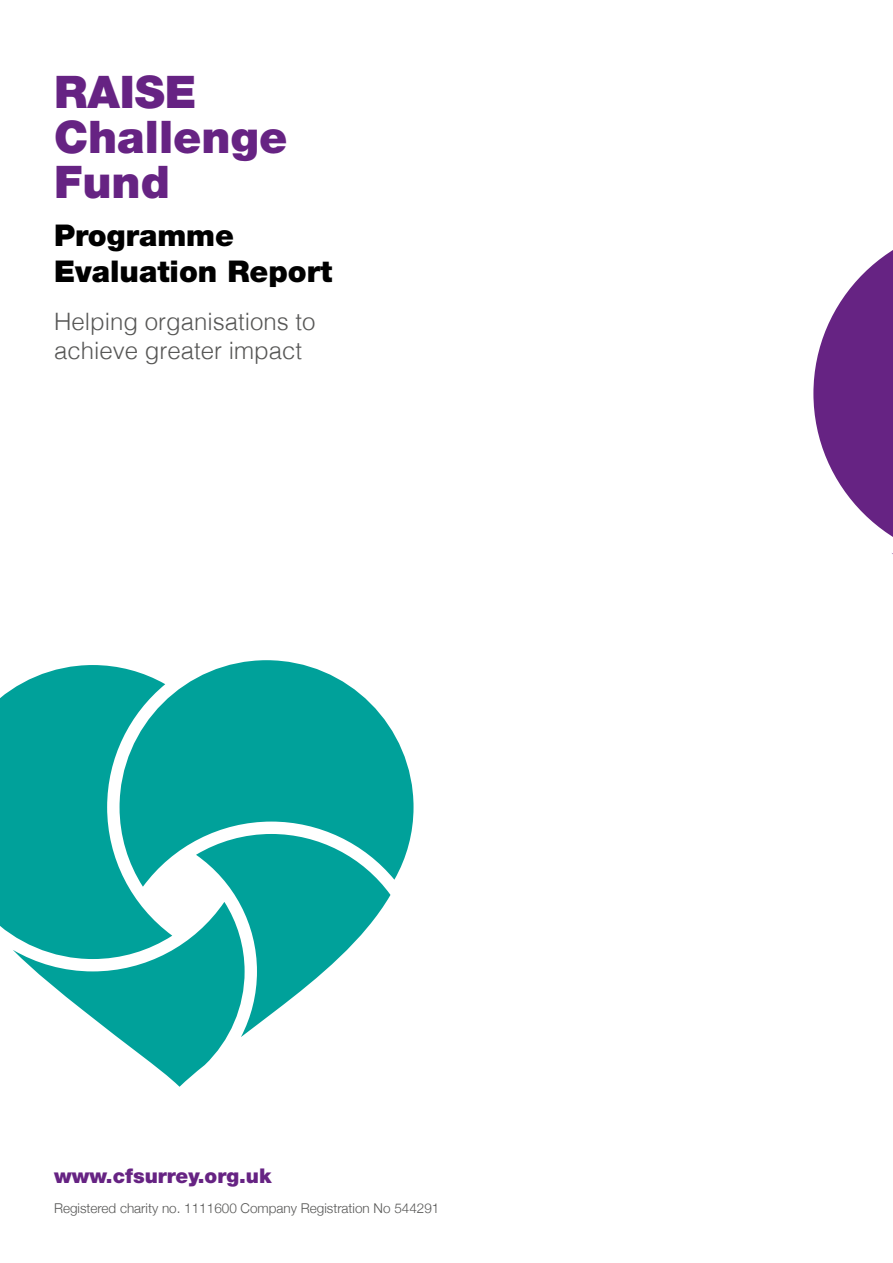
<style>
.page{position:relative;width:893px;height:1263px;background:#fff}
.page>*{position:absolute;margin:0;border:0;box-sizing:border-box;transform-origin:0 0}
.t1{font:900 45px/45px "Helvetica Neue";color:#662383}
.t2{font:900 30px/36px "Helvetica Neue";color:#000}
.t3{font:300 24px/28.8px "Helvetica";color:#575756}
.t4{font:900 20.25px "Helvetica Neue";color:#662383}
.t5{font:300 13.5px "Helvetica Neue";color:#575756}
</style>
<div class="page">
<svg style="left:813px;top:250px;width:80px;height:304px"></svg>
<svg style="left:0;top:665px;width:120px;height:271px;fill:#00a19a"></svg>
<svg style="left:120px;top:660px;width:294px;height:220px;fill:#00a19a"></svg>
<svg style="left:13px;top:834px;width:377px;height:253px"></svg>
<h1 class="t1" style="left:54px;top:69px;width:235px">RAISE<br>Challenge<br>Fund</h1>
<h2 class="t2" style="left:54px;top:217px;width:280px">Programme<br>Evaluation Report</h2>
<h3 class="t3" style="left:54px;top:305px;width:263px">Helping organisations to achieve greater impact</h3>
<h3 class="t4" style="left:54px;top:1164px;width:219px">www.cfsurrey.org.uk</h3>
<p class="t5" style="left:54px;top:1197px;width:387px">Registered charity no. 1111600 Company Registration No 544291</p>
</div>
